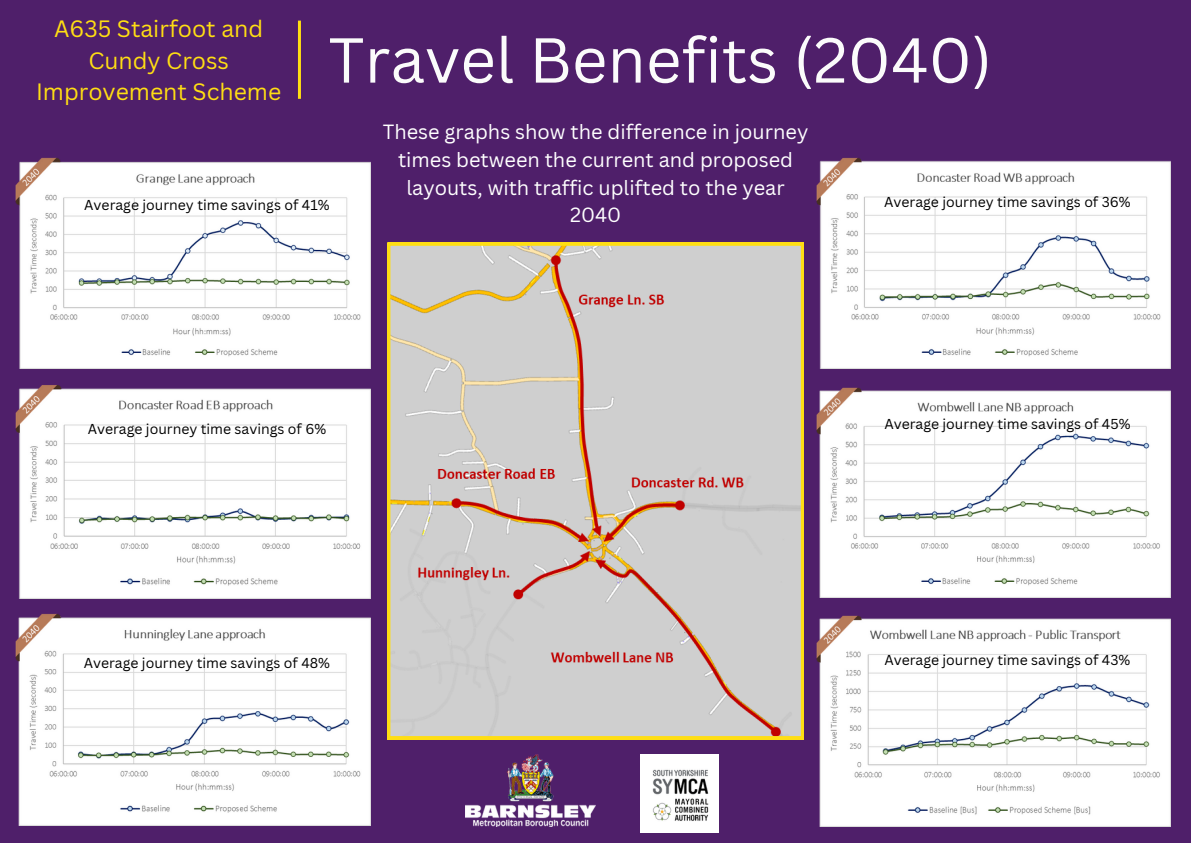
<style>
.page{position:relative;width:1191px;height:843px;background:#fff}
.page>*{position:absolute;margin:0;border:0;box-sizing:border-box;transform-origin:0 0}
.t1{font:62px "Canva Sans";color:#fbfbfb}
.t2{font:23px/31.5px "Canva Sans";color:#ffde13;text-align:center}
.t3{font:20px/27.8px "Canva Sans";color:#fff;text-align:center}
.t4{font:14px "Canva Sans";color:#000}
</style>
<div class="page">
<div style="left:0;top:0;width:1190px;height:842px;background:#4f1f6a"></div>
<img style="left:465px;top:754px;width:130px;height:71px">
<svg style="left:387px;top:243px;width:416px;height:495px;background:#d0c9c2"></svg>
<img style="left:640px;top:754px;width:78px;height:78px">
<img style="left:816px;top:158px;width:354px;height:210px">
<img style="left:816px;top:387px;width:354px;height:210px">
<img style="left:15px;top:614px;width:355px;height:211px">
<img style="left:15px;top:385px;width:355px;height:212px">
<img style="left:816px;top:615px;width:354px;height:210px">
<img style="left:15px;top:157px;width:355px;height:211px">
<hr style="left:298px;top:21px;width:3px;height:78px;background:#ffde13">
<p class="t2" style="left:36px;top:13px;width:247px">A635 Stairfoot and<br>Cundy Cross<br>Improvement Scheme</p>
<p class="t1" style="left:328px;top:16px;width:665px">Travel Benefits (2040)</p>
<p class="t4" style="left:84px;top:195px;width:247px">Average journey time savings of 41%</p>
<p class="t3" style="left:382px;top:117px;width:427px">These graphs show the difference in journey times between the current and proposed layouts, with traffic uplifted to the year</p>
<p class="t3" style="left:570px;top:200px;width:53px">2040</p>
<p class="t4" style="left:884px;top:192px;width:248px">Average journey time savings of 36%</p>
<p class="t4" style="left:88px;top:419px;width:240px">Average journey time savings of 6%</p>
<p class="t4" style="left:884px;top:413px;width:248px">Average journey time savings of 45%</p>
<p class="t4" style="left:84px;top:653px;width:248px">Average journey time savings of 48%</p>
<p class="t4" style="left:884px;top:650px;width:247px">Average journey time savings of 43%</p>
</div>
